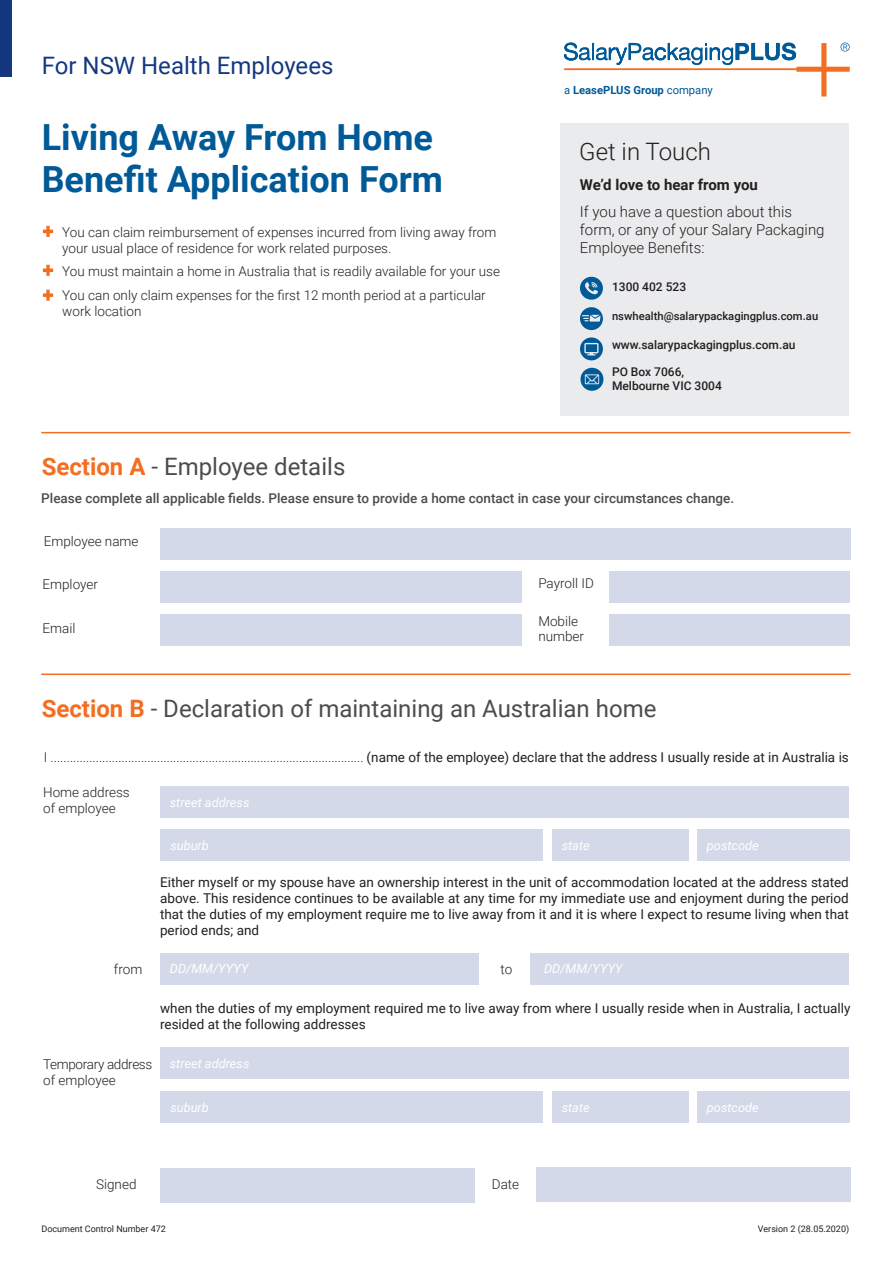
<style>
.page{position:relative;width:893px;height:1263px;background:#fff}
.page>*{position:absolute;margin:0;border:0;box-sizing:border-box;transform-origin:0 0}
.t1{font:700 36px/42px "Roboto";color:#015a98}
.t2{font:24px "Roboto";color:#4b4c4d}
.t3{font:24px "Roboto";color:#133880}
.t4{font:300 24px "Roboto";color:#231f20}
.t5{font:300 15px/18px "Roboto";color:#231f20}
.t6{font:700 15px "Roboto";color:#231f20}
.t7{font:300 13.5px/16.2px "Roboto";color:#231f20}
.t8{font:13.5px/16.2px "Roboto";color:#231f20;text-align:justify}
.t9{font:500 13.5px "Roboto";color:#4b4c4d}
.t10{font:300 13.5px/16.2px "Roboto";letter-spacing:-.025em;color:#231f20}
.t11{font:italic 12.75px "Roboto";color:#fff}
.t12{font:500 12px "Roboto";color:#231f20}
.t13{font:500 11.25px "Roboto";color:#231f20}
.t14{font:700 11.25px "Roboto";color:#015a98}
.t15{font:9px "Roboto";color:#231f20}
.s1{font-weight:700;color:#f36e21}
.s2{font-weight:400}
</style>
<div class="page">
<svg style="left:564px;top:42px;width:286px;height:55px"></svg>
<svg style="left:43px;top:226px;width:10px;height:11px"></svg>
<svg style="left:43px;top:265px;width:10px;height:11px"></svg>
<svg style="left:43px;top:290px;width:10px;height:11px"></svg>
<div style="left:560px;top:123px;width:288px;height:293px;background:#eaebec"></div>
<svg style="left:580px;top:277px;width:23px;height:23px"></svg>
<svg style="left:580px;top:337px;width:23px;height:23px"></svg>
<svg style="left:580px;top:368px;width:23px;height:23px"></svg>
<svg style="left:580px;top:307px;width:23px;height:23px"></svg>
<div style="left:160px;top:528px;width:690px;height:32px;background:#d4d9e9"></div>
<div style="left:160px;top:614px;width:361px;height:32px;background:#d4d9e9"></div>
<div style="left:609px;top:614px;width:240px;height:32px;background:#d4d9e9"></div>
<div style="left:160px;top:786px;width:689px;height:32px;background:#d4d9e9"></div>
<div style="left:160px;top:1047px;width:689px;height:32px;background:#d4d9e9"></div>
<div style="left:160px;top:953px;width:319px;height:31px;background:#d4d9e9"></div>
<div style="left:530px;top:953px;width:319px;height:31px;background:#d4d9e9"></div>
<div style="left:160px;top:829px;width:383px;height:32px;background:#d4d9e9"></div>
<div style="left:552px;top:829px;width:137px;height:32px;background:#d4d9e9"></div>
<div style="left:697px;top:829px;width:152px;height:32px;background:#d4d9e9"></div>
<div style="left:160px;top:1091px;width:383px;height:32px;background:#d4d9e9"></div>
<div style="left:552px;top:1091px;width:137px;height:32px;background:#d4d9e9"></div>
<div style="left:697px;top:1091px;width:152px;height:32px;background:#d4d9e9"></div>
<div style="left:160px;top:571px;width:361px;height:32px;background:#d4d9e9"></div>
<hr style="left:41px;top:432px;width:809px;height:1px;background:#f36e21">
<hr style="left:41px;top:673px;width:809px;height:2px;background:#f36e21">
<div style="left:609px;top:571px;width:240px;height:32px;background:#d4d9e9"></div>
<div style="left:0;top:0;width:11px;height:77px;background:#133880"></div>
<div style="left:160px;top:1168px;width:315px;height:34px;background:#d4d9e9"></div>
<div style="left:536px;top:1168px;width:315px;height:34px;background:#d4d9e9"></div>
<p class="t3" style="left:42px;top:48px;width:293px">For NSW Health Employees</p>
<p class="t1" style="left:42px;top:115px;width:403px">Living Away From Home<br>Benefit Application Form</p>
<p class="t7" style="left:62px;top:223px;width:436px">You can claim reimbursement of expenses incurred from living away from your usual place of residence for work related purposes.</p>
<p class="t7" style="left:62px;top:263px;width:439px">You must maintain a home in Australia that is readily available for your use</p>
<p class="t7" style="left:62px;top:286px;width:425px">You can only claim expenses for the first 12 month period at a particular work location</p>
<p class="t2" style="left:42px;top:450px;width:305px"><span class="s1">Section A</span> - Employee details</p>
<p class="t14" style="left:564px;top:82px;width:150px"><span class="s2">a</span> LeasePLUS Group <span class="s2">company</span></p>
<p class="t4" style="left:579px;top:135px;width:133px">Get in Touch</p>
<p class="t6" style="left:580px;top:174px;width:179px">We’d love to hear from you</p>
<p class="t5" style="left:580px;top:202px;width:246px">If you have a question about this form, or any of your Salary Packaging<br>Employee Benefits:</p>
<p class="t12" style="left:612px;top:279px;width:76px">1300 402 523</p>
<p class="t13" style="left:612px;top:308px;width:208px">nswhealth@salarypackagingplus.com.au</p>
<p class="t12" style="left:612px;top:337px;width:185px">www.salarypackagingplus.com.au</p>
<p class="t12" style="left:612px;top:363px;width:74px">PO Box 7066,</p>
<p class="t12" style="left:612px;top:378px;width:111px">Melbourne VIC 3004</p>
<p class="t9" style="left:41px;top:488px;width:694px">Please complete all applicable fields. Please ensure to provide a home contact in case your circumstances change.</p>
<p class="t7" style="left:44px;top:533px;width:96px">Employee name</p>
<p class="t7" style="left:43px;top:575px;width:57px">Employer</p>
<p class="t7" style="left:538px;top:574px;width:57px">Payroll ID</p>
<p class="t7" style="left:538px;top:613px;width:47px;line-height:15px">Mobile number</p>
<p class="t7" style="left:43px;top:619px;width:34px">Email</p>
<p class="t2" style="left:42px;top:691px;width:616px"><span class="s1">Section B</span> - Declaration of maintaining an Australian home</p>
<p class="t7" style="left:44px;top:748px;width:807px">I ................................................................................................. <span class="s2">(name of the employee) declare that the address I usually reside at in Australia is</span></p>
<p class="t7" style="left:43px;top:783px;width:88px">Home address of employee</p>
<p class="t11" style="left:170px;top:793px;width:81px">street address</p>
<p class="t11" style="left:170px;top:837px;width:40px">suburb</p>
<p class="t11" style="left:562px;top:837px;width:30px">state</p>
<p class="t11" style="left:707px;top:837px;width:53px">postcode</p>
<p class="t8" style="left:160px;top:873px;width:690px">Either myself or my spouse have an ownership interest in the unit of accommodation located at the address stated above. This residence continues to be available at any time for my immediate use and enjoyment during the period that the duties of my employment require me to live away from it and it is where I expect to resume living when that period ends; and</p>
<p class="t7" style="left:114px;top:960px;width:30px">from</p>
<p class="t7" style="left:500px;top:960px;width:13px">to</p>
<p class="t11" style="left:170px;top:959px;width:80px">DD/MM/YYYY</p>
<p class="t11" style="left:544px;top:959px;width:80px">DD/MM/YYYY</p>
<p class="t8" style="left:160px;top:999px;width:692px">when the duties of my employment required me to live away from where I usually reside when in Australia, I actually resided at the following addresses</p>
<p class="t10" style="left:43px;top:1055px;width:111px">Temporary address of employee</p>
<p class="t11" style="left:170px;top:1055px;width:81px">street address</p>
<p class="t11" style="left:170px;top:1098px;width:40px">suburb</p>
<p class="t11" style="left:562px;top:1098px;width:30px">state</p>
<p class="t11" style="left:707px;top:1098px;width:53px">postcode</p>
<p class="t7" style="left:96px;top:1176px;width:42px">Signed</p>
<p class="t7" style="left:492px;top:1176px;width:29px">Date</p>
<p class="t15" style="left:41px;top:1223px;width:126px">Document Control Number 472</p>
<p class="t15" style="left:758px;top:1223px;width:93px">Version 2 (28.05.2020)</p>
</div>
